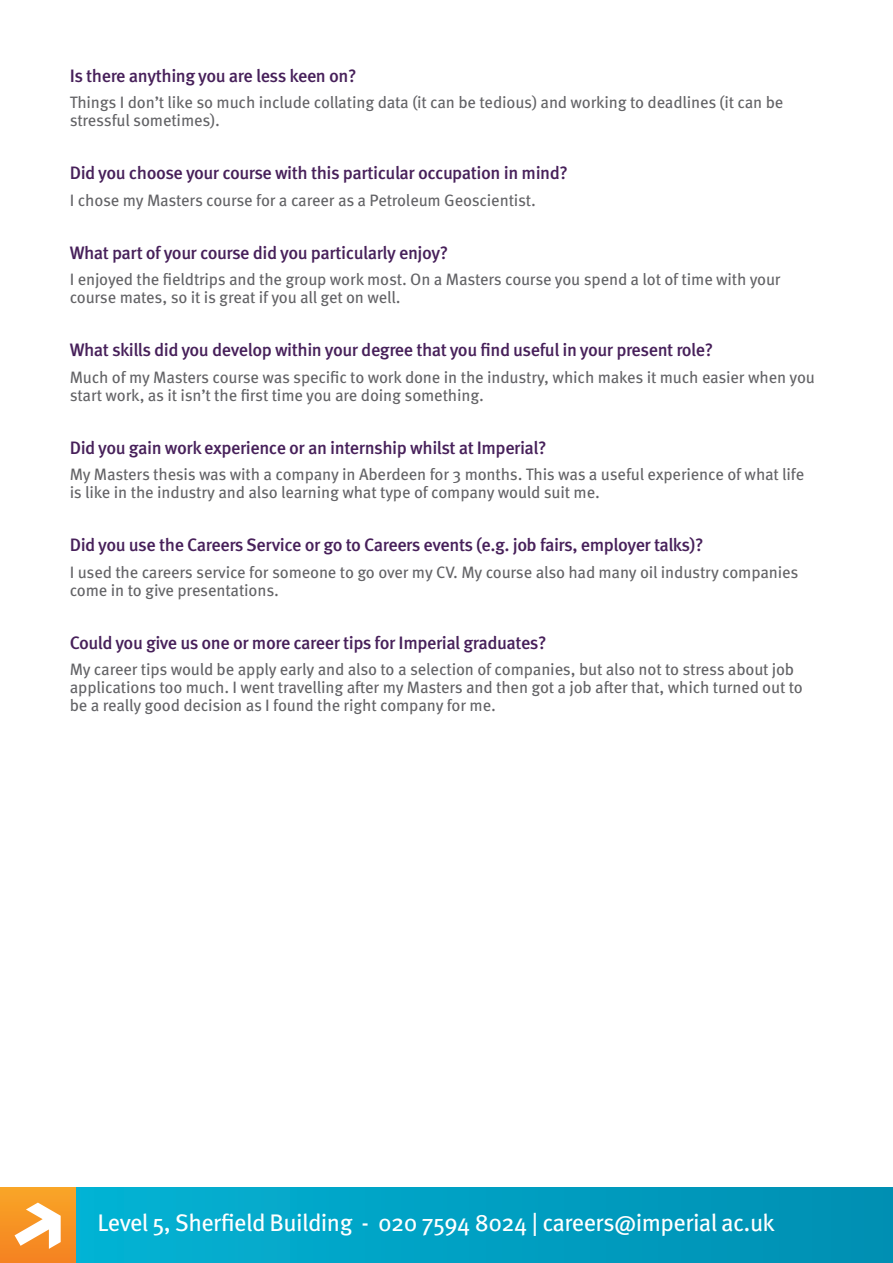
<style>
.page{position:relative;width:893px;height:1263px;background:#fff}
.page>*{position:absolute;margin:0;border:0;box-sizing:border-box;transform-origin:0 0}
.t1{font:24px "Meta OT";letter-spacing:-.025em;color:#fff}
.t2{font:500 18px "Meta OT";letter-spacing:-.025em;color:#47205a}
.t3{font:16.5px/18px "Meta OT";letter-spacing:-.01em;color:#636366}
</style>
<div class="page">
<div style="left:74px;top:1187px;width:819px;height:76px;background:linear-gradient(to right,#03b3d4,#008eb2)"></div>
<div style="left:0;top:1187px;width:75px;height:76px;background:linear-gradient(to bottom,#f9a627,#f58221)"></div>
<svg style="left:15px;top:1202px;width:46px;height:47px"></svg>
<p class="t2" style="left:70px;top:64px;width:288px">Is there anything you are less keen on?</p>
<p class="t3" style="left:70px;top:94px;width:715px">Things I don’t like so much include collating data (it can be tedious) and working to deadlines (it can be stressful sometimes).</p>
<p class="t2" style="left:70px;top:162px;width:500px">Did you choose your course with this particular occupation in mind?</p>
<p class="t3" style="left:70px;top:191px;width:468px">I chose my Masters course for a career as a Petroleum Geoscientist.</p>
<p class="t2" style="left:70px;top:241px;width:380px">What part of your course did you particularly enjoy?</p>
<p class="t3" style="left:70px;top:271px;width:712px">I enjoyed the fieldtrips and the group work most. On a Masters course you spend a lot of time with your course mates, so it is great if you all get on well.</p>
<p class="t2" style="left:70px;top:339px;width:645px">What skills did you develop within your degree that you find useful in your present role?</p>
<p class="t3" style="left:70px;top:368px;width:747px">Much of my Masters course was specific to work done in the industry, which makes it much easier when you start work, as it isn’t the first time you are doing something.</p>
<p class="t2" style="left:70px;top:436px;width:478px">Did you gain work experience or an internship whilst at Imperial?</p>
<p class="t3" style="left:70px;top:466px;width:736px">My Masters thesis was with a company in Aberdeen for 3 months. This was a useful experience of what life is like in the industry and also learning what type of company would suit me.</p>
<p class="t2" style="left:70px;top:534px;width:635px">Did you use the Careers Service or go to Careers events (e.g. job fairs, employer talks)?</p>
<p class="t3" style="left:70px;top:563px;width:730px">I used the careers service for someone to go over my CV. My course also had many oil industry companies come in to give presentations.</p>
<p class="t2" style="left:70px;top:631px;width:478px">Could you give us one or more career tips for Imperial graduates?</p>
<p class="t3" style="left:70px;top:661px;width:734px">My career tips would be apply early and also to a selection of companies, but also not to stress about job applications too much. I went travelling after my Masters and then got a job after that, which turned out to be a really good decision as I found the right company for me.</p>
<h1 class="t1" style="left:98px;top:1208px;width:679px">Level 5, Sherfield Building - 020 7594 8024 | careers@imperial ac.uk</h1>
</div>
